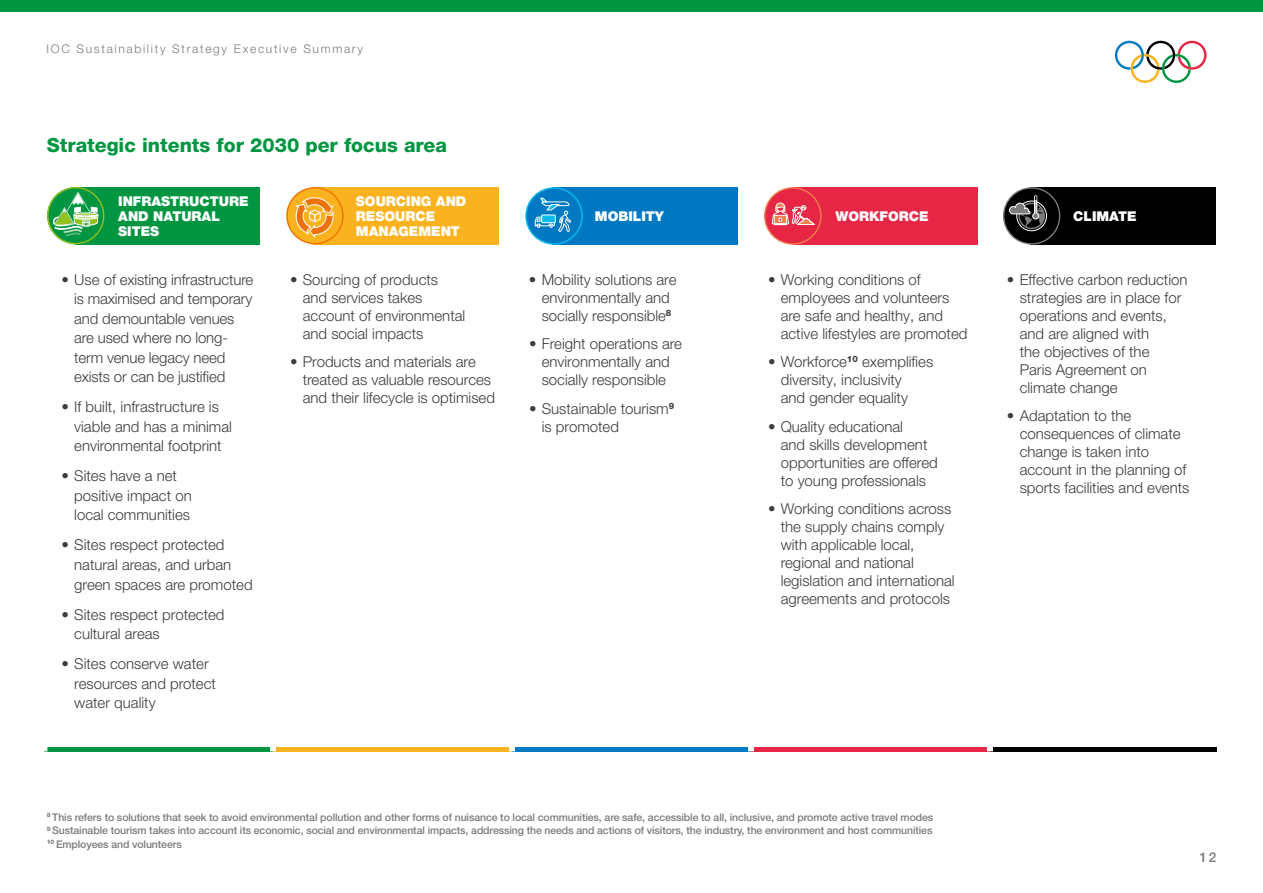
<style>
.page{position:relative;width:1263px;height:893px;background:#fff}
.page>*{position:absolute;margin:0;border:0;box-sizing:border-box;transform-origin:0 0}
.t1{font:800 19.5px "Helvetica Neue LT Pro";color:#009641}
.t2{font:300 15px/18px "Helvetica Neue LT Pro";color:#3c3c3b}
.t3{font:900 13.5px/15px "Helvetica Neue LT Pro";color:#fff}
.t4{font:500 13.5px "Helvetica Neue LT Pro";color:#7c7b7b}
.t5{font:300 12px "Helvetica Neue LT Pro";letter-spacing:.14em;color:#7c7b7b}
.t6{font:500 10.5px/13.5px "Helvetica Neue LT Pro";letter-spacing:-.01em;color:#7c7b7b;text-align:justify}
</style>
<div class="page">
<hr style="left:44px;top:747px;width:229px;height:4px;background:#009641">
<hr style="left:273px;top:747px;width:239px;height:4px;background:#fab31e">
<hr style="left:512px;top:747px;width:239px;height:4px;background:#0079c2">
<hr style="left:751px;top:747px;width:239px;height:4px;background:#e62644">
<hr style="left:990px;top:747px;width:226px;height:4px;background:#000">
<svg style="left:44px;top:747px;width:3px;height:4px"></svg>
<svg style="left:270px;top:747px;width:6px;height:4px"></svg>
<svg style="left:509px;top:747px;width:6px;height:4px"></svg>
<svg style="left:748px;top:747px;width:6px;height:4px"></svg>
<svg style="left:987px;top:747px;width:6px;height:4px"></svg>
<div style="left:313px;top:187px;width:186px;height:58px;background:#fab31e"></div>
<div style="left:552px;top:187px;width:186px;height:58px;background:#0079c2"></div>
<div style="left:793px;top:187px;width:184px;height:58px;background:#e62644"></div>
<div style="left:1031px;top:187px;width:185px;height:58px;background:#000"></div>
<svg style="left:286px;top:187px;width:58px;height:57px"></svg>
<div style="left:288px;top:188px;width:54px;height:55px;background:#fab31e;border-radius:50%"></div>
<svg style="left:293px;top:195px;width:41px;height:44px"></svg>
<svg style="left:525px;top:187px;width:58px;height:58px"></svg>
<div style="left:527px;top:189px;width:54px;height:54px;background:#0079c2;border-radius:50%"></div>
<svg style="left:535px;top:198px;width:36px;height:34px"></svg>
<div style="left:542px;top:215px;width:13px;height:8px;background:#0bbbef"></div>
<div style="left:541px;top:215px;width:15px;height:8px;border:1px solid #fff"></div>
<svg style="left:764px;top:187px;width:57px;height:58px"></svg>
<div style="left:765px;top:189px;width:55px;height:54px;background:#e62644;border-radius:50%"></div>
<svg style="left:772px;top:195px;width:43px;height:30px"></svg>
<svg style="left:1003px;top:187px;width:57px;height:58px"></svg>
<div style="left:1004px;top:189px;width:55px;height:54px;background:#000;border-radius:50%"></div>
<div style="left:1016px;top:201px;width:31px;height:30px;border:1px solid #fff;border-radius:50%"></div>
<svg style="left:1009px;top:195px;width:36px;height:34px"></svg>
<div style="left:76px;top:187px;width:184px;height:58px;background:#009641"></div>
<svg style="left:47px;top:187px;width:57px;height:57px"></svg>
<svg style="left:1115px;top:41px;width:91px;height:42px"></svg>
<div style="left:0;top:0;width:1263px;height:11px;background:#009641"></div>
<p class="t5" style="left:47px;top:41px;width:318px">IOC Sustainability Strategy Executive Summary</p>
<h1 class="t1" style="left:47px;top:133px;width:402px">Strategic intents for 2030 per focus area</h1>
<p class="t3" style="left:118px;top:193px;width:132px">INFRASTRUCTURE<br>AND NATURAL<br>SITES</p>
<p class="t2" style="left:74px;top:269px;width:181px;line-height:19.5px;text-indent:-13px">• Use of existing infrastructure is maximised and temporary and demountable venues are used where no long&shy;term venue legacy need exists or can be justified</p>
<p class="t2" style="left:74px;top:397px;width:159px;line-height:19.5px;text-indent:-13px">• If built, infrastructure is viable and has a minimal environmental footprint</p>
<p class="t2" style="left:74px;top:466px;width:119px;line-height:19.5px;text-indent:-13px">• Sites have a net positive impact on local communities</p>
<p class="t2" style="left:74px;top:535px;width:180px;line-height:19.5px;text-indent:-13px">• Sites respect protected natural areas, and urban green spaces are promoted</p>
<p class="t2" style="left:74px;top:604px;width:152px;line-height:19.5px;text-indent:-13px">• Sites respect protected cultural areas</p>
<p class="t2" style="left:74px;top:654px;width:143px;line-height:19.5px;text-indent:-13px">• Sites conserve water resources and protect water quality</p>
<p class="t3" style="left:356px;top:193px;width:112px">SOURCING AND<br>RESOURCE<br>MANAGEMENT</p>
<p class="t2" style="left:303px;top:270px;width:164px;text-indent:-13px">• Sourcing of products and services takes account of environmental and social impacts</p>
<p class="t2" style="left:303px;top:353px;width:194px;text-indent:-13px">• Products and materials are treated as valuable resources and their lifecycle is optimised</p>
<p class="t3" style="left:595px;top:208px;width:71px">MOBILITY</p>
<p class="t3" style="left:835px;top:208px;width:95px">WORKFORCE</p>
<p class="t3" style="left:1073px;top:208px;width:65px">CLIMATE</p>
<p class="t2" style="left:529px;top:270px;width:149px;text-align:center">• Mobility solutions are environmentally and socially responsible<sup>8</sup></p>
<p class="t2" style="left:529px;top:335px;width:155px;text-align:center">• Freight operations are environmentally and socially responsible</p>
<p class="t2" style="left:542px;top:399px;width:134px;text-indent:-13px">• Sustainable tourism<sup>9 </sup>is promoted</p>
<p class="t2" style="left:781px;top:270px;width:188px;text-indent:-13px">• Working conditions of employees and volunteers are safe and healthy, and active lifestyles are promoted</p>
<p class="t2" style="left:781px;top:353px;width:154px;text-indent:-13px">• Workforce<sup>10</sup> exemplifies diversity, inclusivity<br>and gender equality</p>
<p class="t2" style="left:781px;top:417px;width:159px;text-indent:-13px">• Quality educational<br>and skills development opportunities are offered to young professionals</p>
<p class="t2" style="left:781px;top:500px;width:175px;text-indent:-13px">• Working conditions across the supply chains comply with applicable local, regional and national legislation and international agreements and protocols</p>
<p class="t2" style="left:1020px;top:270px;width:169px;text-indent:-13px">• Effective carbon reduction strategies are in place for operations and events, and are aligned with<br>the objectives of the<br>Paris Agreement on climate change</p>
<p class="t2" style="left:1020px;top:407px;width:171px;text-indent:-13px">• Adaptation to the consequences of climate change is taken into account in the planning of sports facilities and events</p>
<p class="t6" style="left:47px;top:810px;width:888px"><sup>8</sup> This refers to solutions that seek to avoid environmental pollution and other forms of nuisance to local communities, are safe, accessible to all, inclusive, and promote active travel modes <sup>9</sup> Sustainable tourism takes into account its economic, social and environmental impacts, addressing the needs and actions of visitors, the industry, the environment and host communities <sup>10</sup> Employees and volunteers</p>
<p class="t4" style="left:1199px;top:849px;width:18px">12</p>
</div>
